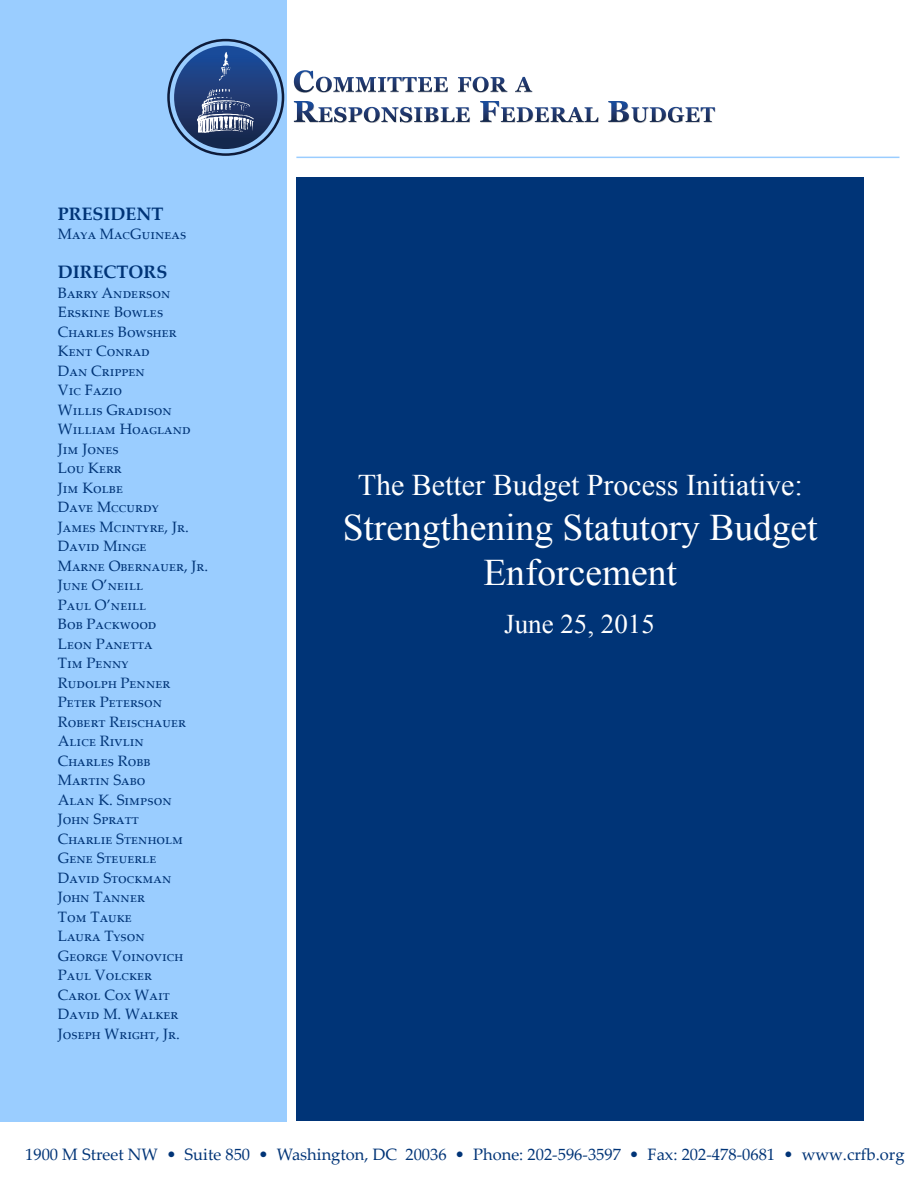
<style>
.page{position:relative;width:918px;height:1188px;background:#fff}
.page>*{position:absolute;margin:0;border:0;box-sizing:border-box;transform-origin:0 0}
.t1{font:37.5px/45px "Times New Roman";color:#fff;text-align:center}
.t2{font:30px "Times New Roman";color:#fff}
.t3{font:27px "Times New Roman";color:#fff}
.t4{font:700 18px "Palatino Linotype";color:#003477}
.t5{font:16.5px "Palatino Linotype";color:#003477}
.t6{font:15px/19.5px "Palatino Linotype";color:#003477}
</style>
<div class="page">
<div style="left:0;top:0;width:286px;height:1121px;background:#9acdff"></div>
<svg style="left:167px;top:39px;width:117px;height:117px"></svg>
<svg style="left:294px;top:70px;width:154px;height:23px"></svg>
<svg style="left:458px;top:77px;width:49px;height:16px"></svg>
<svg style="left:515px;top:77px;width:17px;height:15px"></svg>
<svg style="left:294px;top:101px;width:176px;height:22px"></svg>
<svg style="left:480px;top:101px;width:119px;height:22px"></svg>
<svg style="left:608px;top:101px;width:107px;height:22px"></svg>
<div style="left:296px;top:177px;width:568px;height:944px;background:#003477"></div>
<hr style="left:296px;top:157px;width:604px;height:1px;background:#9acdff">
<p class="t4" style="left:58px;top:201px;width:107px">PRESIDENT</p>
<p class="t6" style="left:58px;top:224px;width:130px">Maya MacGuineas</p>
<p class="t4" style="left:58px;top:259px;width:111px">DIRECTORS</p>
<p class="t6" style="left:58px;top:282px;width:152px">Barry Anderson<br>Erskine Bowles<br>Charles Bowsher<br>Kent Conrad<br>Dan Crippen<br>Vic Fazio<br>Willis Gradison<br>William Hoagland<br>Jim Jones<br>Lou Kerr<br>Jim Kolbe<br>Dave Mccurdy<br>James Mcintyre, Jr.<br>David Minge<br>Marne Obernauer, Jr.<br>June O’neill<br>Paul O’neill<br>Bob Packwood<br>Leon Panetta<br>Tim Penny<br>Rudolph Penner<br>Peter Peterson<br>Robert Reischauer<br>Alice Rivlin<br>Charles Robb<br>Martin Sabo<br>Alan K. Simpson<br>John Spratt<br>Charlie Stenholm<br>Gene Steuerle<br>David Stockman<br>John Tanner<br>Tom Tauke<br>Laura Tyson<br>George Voinovich<br>Paul Volcker<br>Carol Cox Wait<br>David M. Walker<br>Joseph Wright, Jr.</p>
<h2 class="t2" style="left:358px;top:465px;width:446px">The Better Budget Process Initiative:</h2>
<h1 class="t1" style="left:343px;top:505px;width:477px">Strengthening Statutory Budget<br>Enforcement</h1>
<h3 class="t3" style="left:504px;top:605px;width:152px">June 25, 2015</h3>
<p class="t5" style="left:25px;top:1143px;width:881px">1900 M Street NW • Suite 850 • Washington, DC 20036 • Phone: 202-596-3597 • Fax: 202-478-0681 • www.crfb.org</p>
</div>
